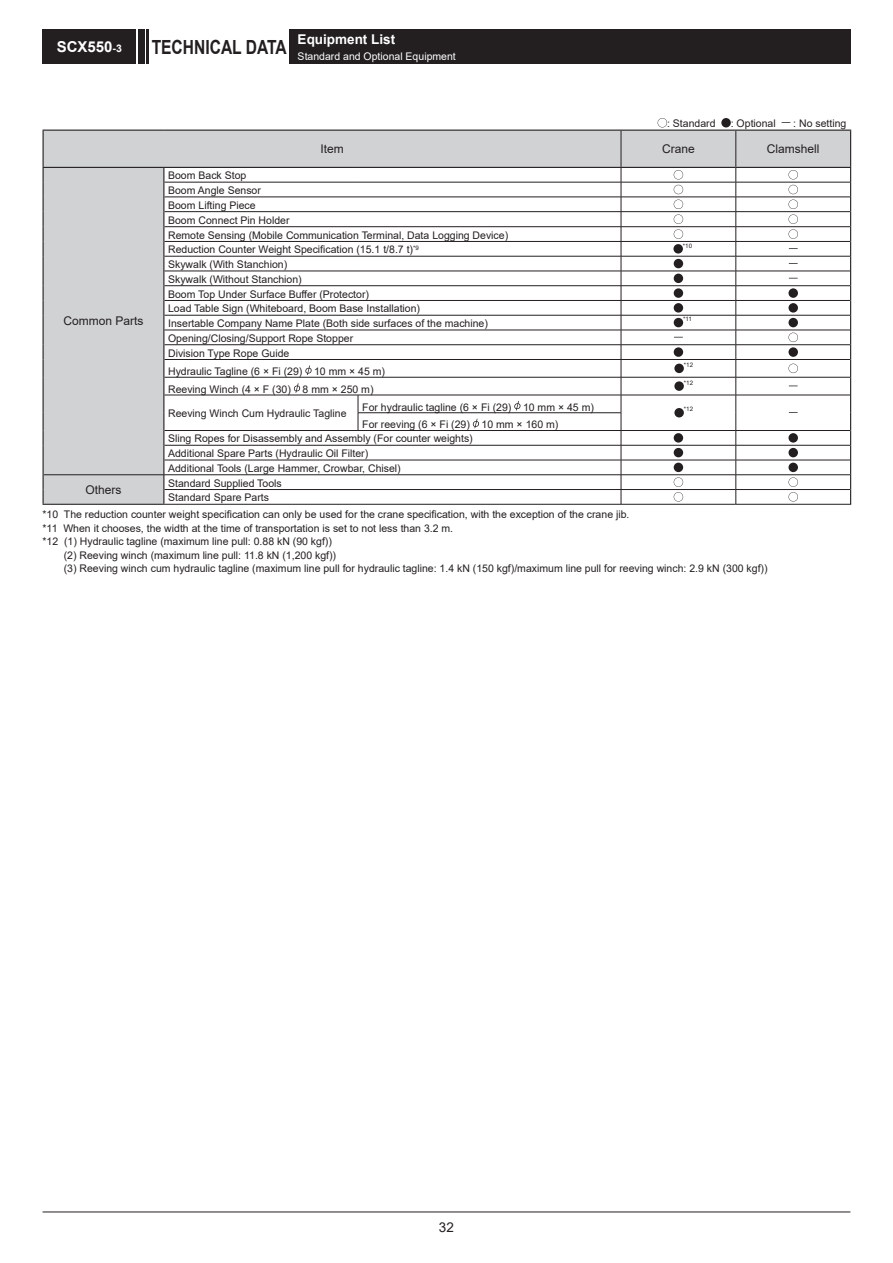
<style>
.page{position:relative;width:893px;height:1263px;background:#fff}
.page>*{position:absolute;margin:0;border:0;box-sizing:border-box;transform-origin:0 0}
.t1{font:700 19.5px "Arial";color:#231f20;scale:.8 1}
.t2{font:700 15px "Arial";color:#fff}
.t3{font:700 13.5px "Arial";color:#fff}
.t4{font:13.5px "Arial";color:#231f20}
.t5{font:12px "Arial";color:#231f20}
.t6{font:10.5px/14.7px "Arial";color:#231f20}
.t7{font:10.5px "Arial";color:#fff}
.t8{font:6.15px "Arial";color:#231f20}
.s1{font-size:10.5px}
</style>
<div class="page">
<hr style="left:43px;top:1211px;width:807px;height:1px;background:#231f20">
<div style="left:289px;top:30px;width:561px;height:34px;background:#231f20"></div>
<div style="left:138px;top:30px;width:7px;height:34px;background:#231f20"></div>
<hr style="left:147px;top:30px;width:2px;height:34px;background:#231f20">
<div style="left:43px;top:30px;width:93px;height:34px;background:#231f20"></div>
<hr style="left:43px;top:504px;width:121px;height:1px;background:#231f20">
<hr style="left:164px;top:504px;width:194px;height:1px;background:#231f20">
<hr style="left:358px;top:504px;width:263px;height:1px;background:#231f20">
<hr style="left:621px;top:504px;width:115px;height:1px;background:#231f20">
<hr style="left:736px;top:504px;width:115px;height:1px;background:#231f20">
<svg style="left:43px;top:118px;width:808px;height:386px"></svg>
<h2 class="t2" style="left:57px;top:36px;width:67px">SCX550<span class="s1">-3</span></h2>
<h1 class="t1" style="left:152px;top:33px;width:170px">TECHNICAL DATA</h1>
<p class="t3" style="left:298px;top:30px;width:99px">Equipment List</p>
<p class="t7" style="left:298px;top:49px;width:160px">Standard and Optional Equipment</p>
<p class="t6" style="left:667px;top:115px;width:50px">: Standard</p>
<p class="t6" style="left:731px;top:115px;width:46px">: Optional</p>
<p class="t6" style="left:793px;top:115px;width:55px">: No setting</p>
<p class="t5" style="left:320px;top:141px;width:25px">Item</p>
<p class="t5" style="left:662px;top:141px;width:34px">Crane</p>
<p class="t5" style="left:767px;top:141px;width:54px">Clamshell</p>
<p class="t5" style="left:63px;top:313px;width:82px">Common Parts</p>
<p class="t6" style="left:168px;top:168px;width:342px">Boom Back Stop<br>Boom Angle Sensor<br>Boom Lifting Piece<br>Boom Connect Pin Holder<br>Remote Sensing (Mobile Communication Terminal, Data Logging Device)<br>Reduction Counter Weight Specification (15.1 t/8.7 t)<sup>*9</sup></p>
<p class="t6" style="left:168px;top:257px;width:321px">Skywalk (With Stanchion)<br>Skywalk (Without Stanchion)<br>Boom Top Under Surface Buffer (Protector)<br>Load Table Sign (Whiteboard, Boom Base Installation)<br>Insertable Company Name Plate (Both side surfaces of the machine)</p>
<p class="t6" style="left:168px;top:331px;width:187px">Opening/Closing/Support Rope Stopper<br>Division Type Rope Guide</p>
<p class="t6" style="left:168px;top:364px;width:218px">Hydraulic Tagline (6 × Fi (29) 10 mm × 45 m)</p>
<p class="t6" style="left:168px;top:382px;width:207px">Reeving Winch (4 × F (30) 8 mm × 250 m)</p>
<p class="t8" style="left:683px;top:241px;width:11px">*10</p>
<p class="t8" style="left:683px;top:315px;width:10px">*11</p>
<p class="t8" style="left:684px;top:361px;width:11px">*12</p>
<p class="t8" style="left:684px;top:378px;width:11px">*12</p>
<p class="t6" style="left:362px;top:399px;width:233px">For hydraulic tagline (6 × Fi (29) 10 mm × 45 m)</p>
<p class="t8" style="left:684px;top:405px;width:11px">*12</p>
<p class="t6" style="left:168px;top:417px;width:392px;text-indent:194px">For reeving (6 × Fi (29) 10 mm × 160 m)<br>Sling Ropes for Disassembly and Assembly (For counter weights)<br>Additional Spare Parts (Hydraulic Oil Filter)<br>Additional Tools (Large Hammer, Crowbar, Chisel)</p>
<p class="t6" style="left:168px;top:406px;width:180px">Reeving Winch Cum Hydraulic Tagline</p>
<p class="t5" style="left:85px;top:481px;width:38px">Others</p>
<p class="t6" style="left:168px;top:475px;width:115px">Standard Supplied Tools<br>Standard Spare Parts</p>
<p class="t6" style="left:43px;top:507px;width:588px">*10 The reduction counter weight specification can only be used for the crane specification, with the exception of the crane jib.</p>
<p class="t6" style="left:43px;top:520px;width:412px">*11 When it chooses, the width at the time of transportation is set to not less than 3.2 m.</p>
<p class="t6" style="left:43px;top:534px;width:291px">*12 (1) Hydraulic tagline (maximum line pull: 0.88 kN (90 kgf))</p>
<p class="t6" style="left:64px;top:547px;width:274px">(2) Reeving winch (maximum line pull: 11.8 kN (1,200 kgf))</p>
<p class="t6" style="left:64px;top:561px;width:705px">(3) Reeving winch cum hydraulic tagline (maximum line pull for hydraulic tagline: 1.4 kN (150 kgf)/maximum line pull for reeving winch: 2.9 kN (300 kgf))</p>
<p class="t4" style="left:439px;top:1217px;width:17px">32</p>
</div>
